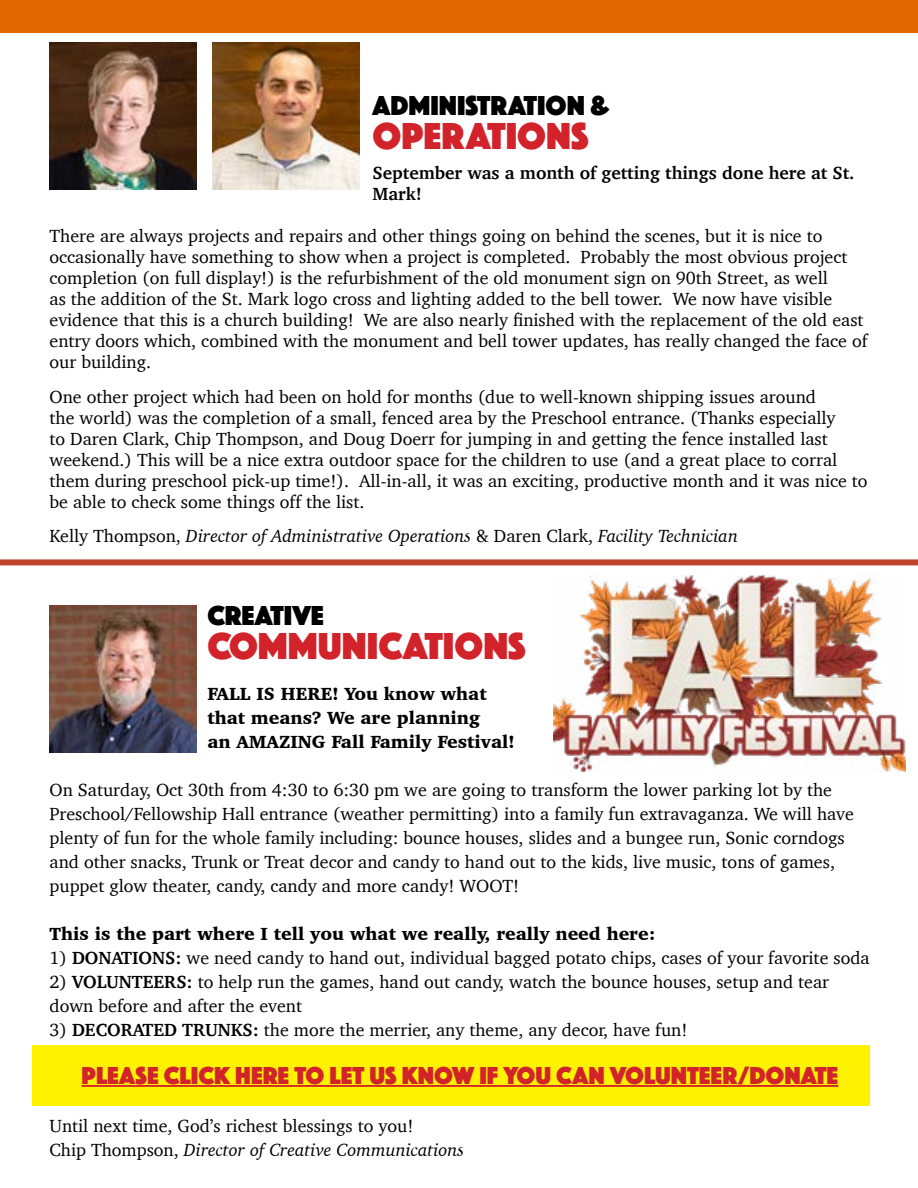
<style>
.page{position:relative;width:918px;height:1188px;background:#fff}
.page>*{position:absolute;margin:0;border:0;box-sizing:border-box;transform-origin:0 0}
.t1{font:39px "Phosphate Solid";color:#d2232a}
.t2{font:28.5px "Phosphate Solid";color:#000}
.t3{font:25.5px "Phosphate Solid";color:#d2232a}
.t4{font:18px/21px "Charter";color:#000}
.t5{font:900 18px/24px "Charter";color:#000}
.t6{font:italic 18px "Charter";color:#000}
.t7{font:700 18px/21px "Charter";color:#000}
.s1{font-style:normal}
.s2{font-weight:700}
.s3{font-style:italic}
</style>
<div class="page">
<div style="left:32px;top:1045px;width:838px;height:61px;background:#fff200"></div>
<div style="left:0;top:0;width:918px;height:33px;background:#e26700"></div>
<img style="left:50px;top:42px;width:146px;height:147px">
<img style="left:212px;top:42px;width:147px;height:147px">
<div style="left:0;top:559px;width:918px;height:6px;background:#bd432b"></div>
<hr style="left:82px;top:1085px;width:756px;height:2px;background:#d2232a">
<img style="left:50px;top:606px;width:146px;height:147px">
<img style="left:554px;top:575px;width:352px;height:197px">
<h2 class="t2" style="left:373px;top:85px;width:238px">ADMINISTRATION &amp;</h2>
<h1 class="t1" style="left:373px;top:109px;width:217px">OPERATIONS</h1>
<p class="t7" style="left:373px;top:162px;width:483px">September was a month of getting things done here at St.<br>Mark!</p>
<p class="t4" style="left:50px;top:225px;width:819px">There are always projects and repairs and other things going on behind the scenes, but it is nice to occasionally have something to show when a project is completed. Probably the most obvious project completion (on full display!) is the refurbishment of the old monument sign on 90th Street, as well<br>as the addition of the St. Mark logo cross and lighting added to the bell tower. We now have visible evidence that this is a church building! We are also nearly finished with the replacement of the old east entry doors which, combined with the monument and bell tower updates, has really changed the face of our building.</p>
<p class="t4" style="left:50px;top:386px;width:820px">One other project which had been on hold for months (due to well-known shipping issues around<br>the world) was the completion of a small, fenced area by the Preschool entrance. (Thanks especially<br>to Daren Clark, Chip Thompson, and Doug Doerr for jumping in and getting the fence installed last weekend.) This will be a nice extra outdoor space for the children to use (and a great place to corral them during preschool pick-up time!). All-in-all, it was an exciting, productive month and it was nice to be able to check some things off the list.</p>
<p class="t6" style="left:50px;top:521px;width:690px"><span class="s1">Kelly Thompson,</span> Director of Administrative Operations <span class="s1">&amp; Daren Clark,</span> Facility Technician</p>
<h2 class="t2" style="left:207px;top:595px;width:118px">CREATIVE</h2>
<h1 class="t1" style="left:207px;top:619px;width:320px">COMMUNICATIONS</h1>
<p class="t5" style="left:207px;top:681px;width:309px">FALL IS HERE! You know what that means? We are planning<br>an AMAZING Fall Family Festival!</p>
<p class="t4" style="left:50px;top:777px;width:806px;line-height:24px">On Saturday, Oct 30th from 4:30 to 6:30 pm we are going to transform the lower parking lot by the Preschool/Fellowship Hall entrance (weather permitting) into a family fun extravaganza. We will have plenty of fun for the whole family including: bounce houses, slides and a bungee run, Sonic corndogs and other snacks, Trunk or Treat decor and candy to hand out to the kids, live music, tons of games, puppet glow theater, candy, candy and more candy! WOOT!</p>
<p class="t5" style="left:50px;top:921px;width:608px">This is the part where I tell you what we really, really need here:</p>
<p class="t4" style="left:50px;top:947px;width:822px">1) <span class="s2">DONATIONS:</span> we need candy to hand out, individual bagged potato chips, cases of your favorite soda</p>
<p class="t4" style="left:50px;top:969px;width:781px;line-height:24px">2) <span class="s2">VOLUNTEERS:</span> to help run the games, hand out candy, watch the bounce houses, setup and tear down before and after the event</p>
<p class="t4" style="left:50px;top:1019px;width:640px">3) <span class="s2">DECORATED TRUNKS:</span> the more the merrier, any theme, any decor, have fun!</p>
<h3 class="t3" style="left:82px;top:1057px;width:758px">PLEASE CLICK HERE TO LET US KNOW IF YOU CAN VOLUNTEER/DONATE</h3>
<p class="t4" style="left:50px;top:1113px;width:416px;line-height:24px">Until next time, God’s richest blessings to you!<br>Chip Thompson, <span class="s3">Director of Creative Communications</span></p>
</div>
